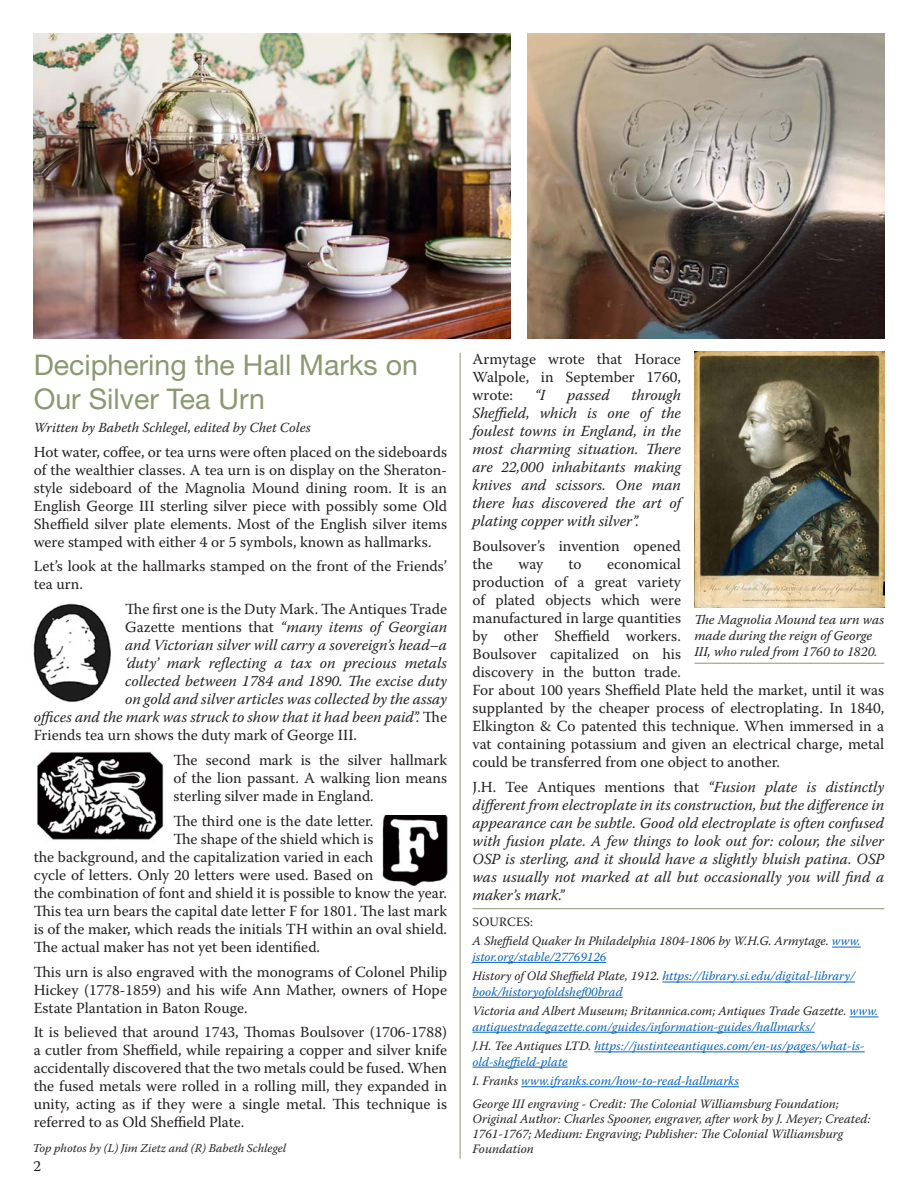
<style>
.page{position:relative;width:918px;height:1188px;background:#fff}
.page>*{position:absolute;margin:0;border:0;box-sizing:border-box;transform-origin:0 0}
.Helneu_large_green_heads{font:28.5px/34.2px "Helvetica Neue LT Std";color:#8c9870}
.warnockpro_10_25_pt_body{font:15.3px/18px "Warnock Pro";color:#231f20;text-align:justify}
.warnockpro_10_25_pt_body-2{font:italic 15.3px/18px "Warnock Pro";color:#231f20;text-align:justify}
.donor_names{font:italic 13.8px "Warnock Pro";color:#231f20}
.warnockpro_italic_captions{font:italic 13.5px/16.2px "Warnock Pro";color:#231f20}
.warnockpro_10_25_pt_body-3{font:italic 12.75px/15.3px "Warnock Pro";color:#0563c1}
.warnockpro_10_25_pt_body-4{font:italic 12.75px/15.3px "Warnock Pro";color:#231f20}
.warnockpro_10_25_pt_body-5{font:12.75px "Warnock Pro";letter-spacing:.015em;color:#231f20}
.warnockpro_10_25_pt_body-6{font:italic 12px "Warnock Pro";color:#231f20}
.s1{font-style:normal}
.s2{color:#0563c1}
.s3{color:#231f20}
</style>
<div class="page">
<img style="left:528px;top:34px;width:356px;height:304px">
<img style="left:34px;top:34px;width:477px;height:304px">
<img style="left:37px;top:751px;width:127px;height:89px">
<svg style="left:832px;top:947px;width:29px;height:1px"></svg>
<hr style="left:472px;top:962px;width:134px;height:1px;background:#0563c1">
<hr style="left:662px;top:982px;width:193px;height:1px;background:#0563c1">
<hr style="left:472px;top:997px;width:151px;height:1px;background:#0563c1">
<svg style="left:850px;top:1017px;width:28px;height:1px"></svg>
<hr style="left:472px;top:1032px;width:343px;height:1px;background:#0563c1">
<hr style="left:594px;top:1052px;width:271px;height:1px;background:#0563c1">
<hr style="left:472px;top:1067px;width:96px;height:1px;background:#0563c1">
<hr style="left:521px;top:1086px;width:218px;height:1px;background:#0563c1">
<img style="left:33px;top:603px;width:78px;height:99px">
<img style="left:382px;top:815px;width:66px;height:72px">
<img style="left:694px;top:352px;width:190px;height:255px">
<hr style="left:694px;top:663px;width:190px;height:1px;background:#8c9870">
<hr style="left:460px;top:353px;width:1px;height:806px;background:#8c9870">
<hr style="left:472px;top:908px;width:412px;height:1px;background:#8c9870">
<p class="Helneu_large_green_heads" style="left:34px;top:347px;width:386px">Deciphering the Hall Marks on<br>Our Silver Tea Urn</p>
<p class="donor_names" style="left:34px;top:419px;width:278px">Written by Babeth Schlegel, edited by Chet Coles</p>
<p class="warnockpro_10_25_pt_body" style="left:34px;top:442px;width:415px">Hot water, coffee, or tea urns were often placed on the sideboards of the wealthier classes. A tea urn is on display on the Sheraton&shy;style sideboard of the Magnolia Mound dining room. It is an English George III sterling silver piece with possibly some Old Sheffield silver plate elements. Most of the English silver items were stamped with either 4 or 5 symbols, known as hallmarks.</p>
<p class="warnockpro_10_25_pt_body" style="left:34px;top:557px;width:415px">Let’s look at the hallmarks stamped on the front of the Friends’ tea urn.</p>
<p class="warnockpro_10_25_pt_body" style="left:125px;top:600px;width:323px">The first one is the Duty Mark. The Antiques Trade</p>
<p class="warnockpro_10_25_pt_body-2" style="left:125px;top:618px;width:323px"><span class="s1">Gazette mentions that</span> “many items of Georgian</p>
<p class="warnockpro_10_25_pt_body-2" style="left:125px;top:636px;width:323px">and Victorian silver will carry a sovereign’s head–a</p>
<p class="warnockpro_10_25_pt_body-2" style="left:125px;top:654px;width:323px">‘duty’ mark reflecting a tax on precious metals</p>
<p class="warnockpro_10_25_pt_body-2" style="left:125px;top:672px;width:323px">collected between 1784 and 1890. The excise duty</p>
<p class="warnockpro_10_25_pt_body-2" style="left:125px;top:690px;width:323px">on gold and silver articles was collected by the assay</p>
<p class="warnockpro_10_25_pt_body-2" style="left:34px;top:708px;width:415px">offices and the mark was struck to show that it had been paid”. <span class="s1">The</span></p>
<p class="warnockpro_10_25_pt_body" style="left:34px;top:726px;width:325px">Friends tea urn shows the duty mark of George III.</p>
<p class="warnockpro_10_25_pt_body" style="left:173px;top:751px;width:275px">The second mark is the silver hallmark of the lion passant. A walking lion means sterling silver made in England.</p>
<p class="warnockpro_10_25_pt_body" style="left:173px;top:812px;width:202px">The third one is the date letter.</p>
<p class="warnockpro_10_25_pt_body" style="left:173px;top:830px;width:201px">The shape of the shield which is</p>
<p class="warnockpro_10_25_pt_body" style="left:34px;top:848px;width:341px">the background, and the capitalization varied in each</p>
<p class="warnockpro_10_25_pt_body" style="left:34px;top:866px;width:341px">cycle of letters. Only 20 letters were used. Based on</p>
<p class="warnockpro_10_25_pt_body" style="left:34px;top:884px;width:415px">the combination of font and shield it is possible to know the year.</p>
<p class="warnockpro_10_25_pt_body" style="left:34px;top:902px;width:415px">This tea urn bears the capital date letter F for 1801. The last mark</p>
<p class="warnockpro_10_25_pt_body" style="left:34px;top:920px;width:415px">is of the maker, which reads the initials TH within an oval shield.</p>
<p class="warnockpro_10_25_pt_body" style="left:34px;top:938px;width:288px">The actual maker has not yet been identified.</p>
<p class="warnockpro_10_25_pt_body" style="left:34px;top:962px;width:415px">This urn is also engraved with the monograms of Colonel Philip Hickey (1778-1859) and his wife Ann Mather, owners of Hope Estate Plantation in Baton Rouge.</p>
<p class="warnockpro_10_25_pt_body" style="left:34px;top:1023px;width:415px">It is believed that around 1743, Thomas Boulsover (1706-1788) a cutler from Sheffield, while repairing a copper and silver knife accidentally discovered that the two metals could be fused. When the fused metals were rolled in a rolling mill, they expanded in unity, acting as if they were a single metal. This technique is referred to as Old Sheffield Plate.</p>
<p class="warnockpro_10_25_pt_body-6" style="left:33px;top:1141px;width:255px">Top photos by (L) Jim Zietz and (R) Babeth Schlegel</p>
<p class="warnockpro_10_25_pt_body" style="left:33px;top:1157px;width:9px">2</p>
<p class="warnockpro_10_25_pt_body" style="left:472px;top:350px;width:210px">Armytage wrote that Horace Walpole, in September 1760, wrote:</p>
<p class="warnockpro_10_25_pt_body-2" style="left:472px;top:386px;width:210px;text-indent:159px">through Sheffield, which is one of the foulest towns in England, in the most charming situation. There are 22,000 inhabitants making knives and scissors. One man there has discovered the art of plating copper with silver”.</p>
<p class="warnockpro_10_25_pt_body" style="left:472px;top:537px;width:210px">Boulsover’s invention opened the</p>
<p class="warnockpro_10_25_pt_body-2" style="left:535px;top:386px;width:12px">“I</p>
<p class="warnockpro_10_25_pt_body-2" style="left:567px;top:386px;width:44px">passed</p>
<p class="warnockpro_10_25_pt_body" style="left:472px;top:555px;width:413px;text-align:left;text-indent:135px">economical<br>production of a great variety<br>of plated objects which were<br>manufactured in large quantities<br>by other Sheffield workers.<br>Boulsover capitalized on his<br>discovery in the button trade.<br>For about 100 years Sheffield Plate held the market, until it was supplanted by the cheaper process of electroplating. In 1840, Elkington &amp; Co patented this technique. When immersed in a vat containing potassium and given an electrical charge, metal could be transferred from one object to another.</p>
<p class="warnockpro_10_25_pt_body-2" style="left:472px;top:777px;width:413px"><span class="s1">J.H. Tee Antiques mentions that</span> “Fusion plate is distinctly different from electroplate in its construction, but the difference in appearance can be subtle. Good old electroplate is often confused with fusion plate. A few things to look out for: colour, the silver OSP is sterling, and it should have a slightly bluish patina. OSP was usually not marked at all but occasionally you will find a maker’s mark.”</p>
<p class="warnockpro_10_25_pt_body" style="left:518px;top:555px;width:26px">way</p>
<p class="warnockpro_10_25_pt_body" style="left:569px;top:555px;width:15px">to</p>
<p class="warnockpro_italic_captions" style="left:694px;top:611px;width:191px">The Magnolia Mound tea urn was made during the reign of George<br>III, who ruled from 1760 to 1820.</p>
<p class="warnockpro_10_25_pt_body-5" style="left:473px;top:914px;width:62px">SOURCES:</p>
<p class="warnockpro_10_25_pt_body-4" style="left:472px;top:933px;width:390px">A Sheffield Quaker In Philadelphia 1804-1806 by W.H.G. Armytage. <span class="s2">www. jstor.org/stable/27769126</span></p>
<p class="warnockpro_10_25_pt_body-3" style="left:472px;top:968px;width:384px"><span class="s3">History of Old Sheffield Plate, 1912.</span> https://library.si.edu/digital-library/ book/historyofoldshef00brad</p>
<p class="warnockpro_10_25_pt_body-3" style="left:472px;top:1003px;width:407px"><span class="s3">Victoria and Albert Museum; Britannica.com; Antiques Trade Gazette.</span> www. antiquestradegazette.com/guides/information-guides/hallmarks/</p>
<p class="warnockpro_10_25_pt_body-3" style="left:472px;top:1038px;width:394px"><span class="s3">J.H. Tee Antiques LTD.</span> https://justinteeantiques.com/en-us/pages/what-is&shy;old-sheffield-plate</p>
<p class="warnockpro_10_25_pt_body-3" style="left:472px;top:1073px;width:268px"><span class="s3">I. Franks</span> www.ifranks.com/how-to-read-hallmarks</p>
<p class="warnockpro_10_25_pt_body-4" style="left:472px;top:1095px;width:400px">George III engraving - Credit: The Colonial Williamsburg Foundation; Original Author: Charles Spooner, engraver, after work by J. Meyer; Created:<br>1761-1767; Medium: Engraving; Publisher: The Colonial Williamsburg Foundation</p>
</div>
